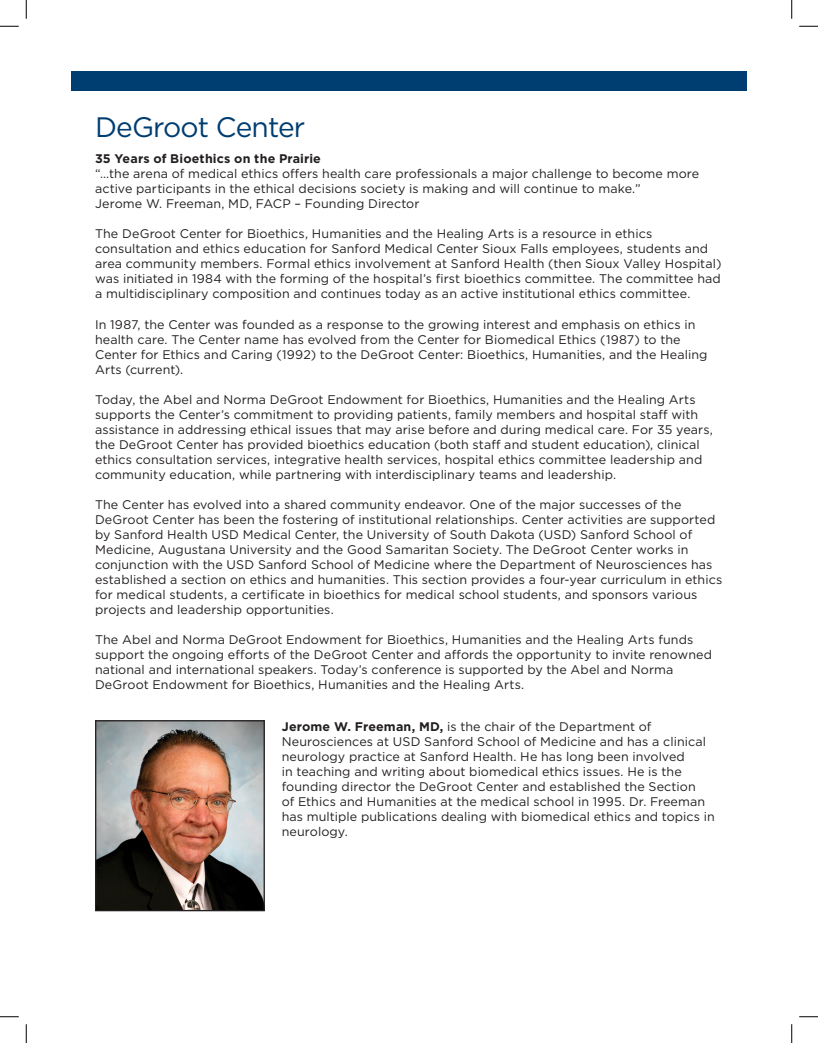
<style>
.page{position:relative;width:818px;height:1043px;background:#fff}
.page>*{position:absolute;margin:0;border:0;box-sizing:border-box;transform-origin:0 0}
.t1{font:28.12px "Gotham";letter-spacing:-.03em;color:#003d71}
.t2{font:12.5px/15px "Gotham";letter-spacing:.005em;color:#231f20}
.t3{font:700 12.5px "Gotham";letter-spacing:.01em;color:#231f20}
.s1{font-weight:700}
</style>
<div class="page">
<div style="left:71px;top:71px;width:675px;height:20px;background:#003d71"></div>
<img style="left:97px;top:722px;width:166px;height:187px">
<div style="left:95px;top:720px;width:170px;height:191px;border:1px solid #231f20"></div>
<svg style="left:0;top:25px;width:19px;height:2px"></svg>
<svg style="left:799px;top:25px;width:18px;height:2px"></svg>
<svg style="left:0;top:1016px;width:19px;height:1px"></svg>
<svg style="left:799px;top:1016px;width:18px;height:1px"></svg>
<svg style="left:25px;top:0;width:2px;height:19px"></svg>
<svg style="left:25px;top:1024px;width:2px;height:18px"></svg>
<svg style="left:791px;top:0;width:1px;height:19px"></svg>
<svg style="left:791px;top:1024px;width:1px;height:18px"></svg>
<p class="t1" style="left:95px;top:109px;width:212px">DeGroot Center</p>
<p class="t3" style="left:95px;top:151px;width:227px">35 Years of Bioethics on the Prairie</p>
<p class="t2" style="left:95px;top:166px;width:605px">“…the arena of medical ethics offers health care professionals a major challenge to become more active participants in the ethical decisions society is making and will continue to make.”</p>
<p class="t2" style="left:95px;top:196px;width:326px">Jerome W. Freeman, MD, FACP – Founding Director</p>
<p class="t2" style="left:95px;top:226px;width:627px">The DeGroot Center for Bioethics, Humanities and the Healing Arts is a resource in ethics consultation and ethics education for Sanford Medical Center Sioux Falls employees, students and area community members. Formal ethics involvement at Sanford Health (then Sioux Valley Hospital) was initiated in 1984 with the forming of the hospital’s first bioethics committee. The committee had a multidisciplinary composition and continues today as an active institutional ethics committee.</p>
<p class="t2" style="left:95px;top:316px;width:614px">In 1987, the Center was founded as a response to the growing interest and emphasis on ethics in health care. The Center name has evolved from the Center for Biomedical Ethics (1987) to the Center for Ethics and Caring (1992) to the DeGroot Center: Bioethics, Humanities, and the Healing Arts (current).</p>
<p class="t2" style="left:95px;top:391px;width:619px">Today, the Abel and Norma DeGroot Endowment for Bioethics, Humanities and the Healing Arts supports the Center’s commitment to providing patients, family members and hospital staff with assistance in addressing ethical issues that may arise before and during medical care. For 35 years, the DeGroot Center has provided bioethics education (both staff and student education), clinical ethics consultation services, integrative health services, hospital ethics committee leadership and community education, while partnering with interdisciplinary teams and leadership.</p>
<p class="t2" style="left:95px;top:496px;width:628px">The Center has evolved into a shared community endeavor. One of the major successes of the DeGroot Center has been the fostering of institutional relationships. Center activities are supported by Sanford Health USD Medical Center, the University of South Dakota (USD) Sanford School of Medicine, Augustana University and the Good Samaritan Society. The DeGroot Center works in conjunction with the USD Sanford School of Medicine where the Department of Neurosciences has established a section on ethics and humanities. This section provides a four-year curriculum in ethics for medical students, a certificate in bioethics for medical school students, and sponsors various projects and leadership opportunities.</p>
<p class="t2" style="left:95px;top:631px;width:618px">The Abel and Norma DeGroot Endowment for Bioethics, Humanities and the Healing Arts funds support the ongoing efforts of the DeGroot Center and affords the opportunity to invite renowned national and international speakers. Today’s conference is supported by the Abel and Norma DeGroot Endowment for Bioethics, Humanities and the Healing Arts.</p>
<p class="t2" style="left:282px;top:719px;width:434px"><span class="s1">Jerome W. Freeman, MD,</span> is the chair of the Department of Neurosciences at USD Sanford School of Medicine and has a clinical neurology practice at Sanford Health. He has long been involved<br>in teaching and writing about biomedical ethics issues. He is the founding director the DeGroot Center and established the Section<br>of Ethics and Humanities at the medical school in 1995. Dr. Freeman has multiple publications dealing with biomedical ethics and topics in neurology.</p>
</div>
